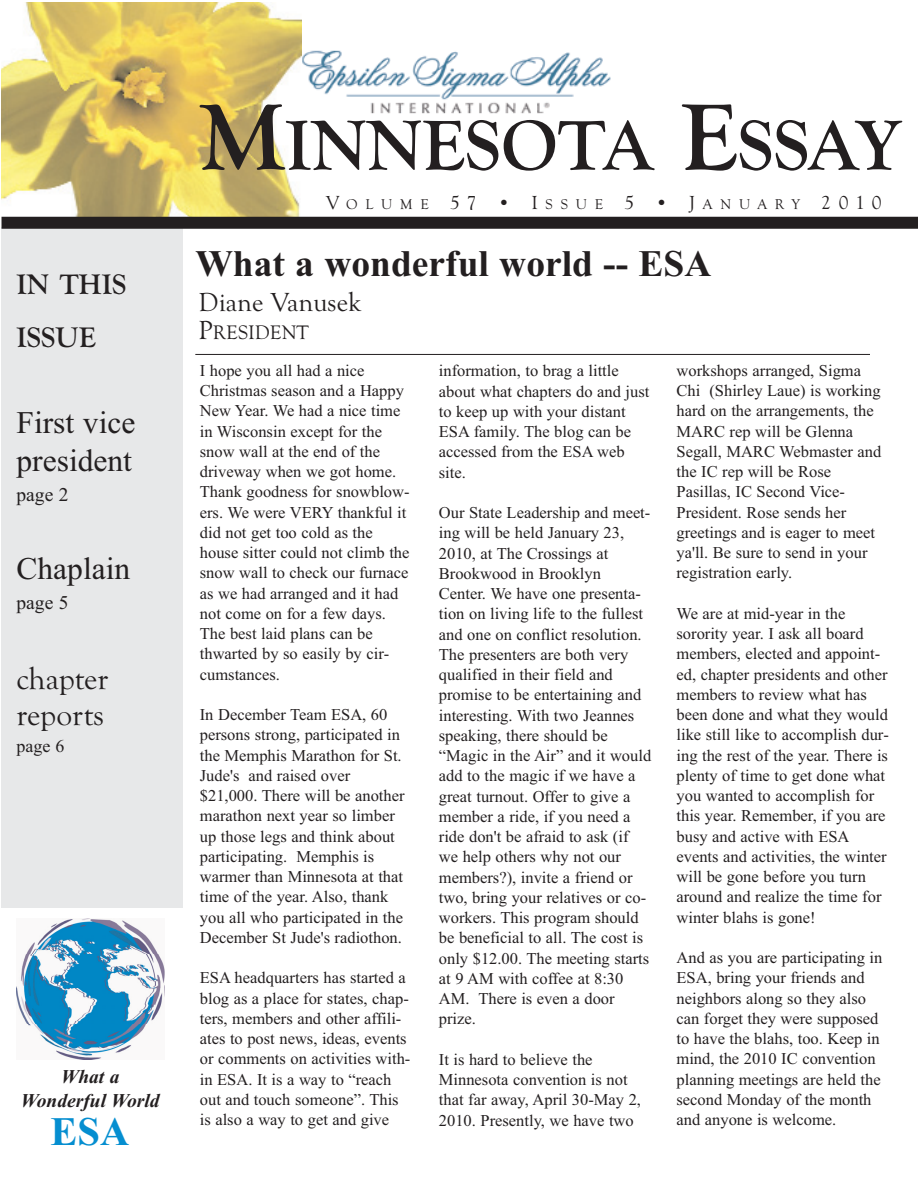
<style>
.page{position:relative;width:918px;height:1188px;background:#fff}
.page>*{position:absolute;margin:0;border:0;box-sizing:border-box;transform-origin:0 0}
.t1{font:700 73.2px "Goudy Old Style T";color:#231f20}
.t2{font:700 40.5px "Times New Roman";color:#058ed0}
.t3{font:700 37.5px "Times New Roman";color:#231f20}
.t4{font:31.5px/37.8px "Times New Roman";color:#231f20}
.t5{font:31.5px/36px "Goudy Old Style T";color:#231f20}
.t6{font:700 29.25px/52.9px "Goudy Old Style T";color:#231f20}
.t7{font:27px "Goudy Old Style T";color:#231f20}
.t8{font:20.25px "Goudy Old Style T";color:#231f20}
.t9{font:italic 700 19.5px/23.4px "Times New Roman";color:#231f20;text-align:center}
.t10{font:19.5px "Times New Roman";color:#231f20}
.t11{font:18px "Times New Roman";color:#231f20}
.t12{font:16.5px/20.2px "Times New Roman";color:#231f20}
.t13{font:14.7px "Goudy Old Style T";letter-spacing:.535em;color:#231f20}
.s1{font-size:97.5px}
.s2{font-size:19.5px}
.s3{font-size:27px}
</style>
<div class="page">
<hr style="left:195px;top:354px;width:675px;height:1px;background:#231f20">
<div style="left:1px;top:227px;width:181px;height:680px;background:#e7e8e9"></div>
<img style="left:302px;top:50px;width:309px;height:64px">
<img style="left:2px;top:2px;width:300px;height:215px">
<img style="left:16px;top:918px;width:149px;height:141px">
<div style="left:2px;top:217px;width:916px;height:12px;background:#231f20"></div>
<h3 class="t6" style="left:17px;top:260px;width:111px">IN THIS<br>ISSUE</h3>
<h3 class="t4" style="left:17px;top:407px;width:120px">First vice president</h3>
<p class="t10" style="left:17px;top:487px;width:53px">page 2</p>
<h3 class="t4" style="left:17px;top:553px;width:115px">Chaplain</h3>
<p class="t10" style="left:17px;top:595px;width:53px">page 5</p>
<h3 class="t5" style="left:17px;top:662px;width:93px">chapter reports</h3>
<p class="t11" style="left:17px;top:739px;width:49px">page 6</p>
<p class="t9" style="left:21px;top:1067px;width:140px">What a<br>Wonderful World</p>
<h2 class="t2" style="left:51px;top:1119px;width:80px">ESA</h2>
<h1 class="t1" style="left:199px;top:118px;width:704px"><span class="s1">M</span>INNESOTA <span class="s1">E</span>SSAY</h1>
<p class="t13" style="left:326px;top:198px;width:557px"><span class="s2">V</span>OLUME <span class="s2">57 • I</span>SSUE <span class="s2">5 • J</span>ANUARY <span class="s2">2010</span></p>
<h3 class="t3" style="left:195px;top:251px;width:518px">What a wonderful world -- ESA</h3>
<h3 class="t7" style="left:199px;top:291px;width:164px">Diane Vanusek</h3>
<p class="t8" style="left:199px;top:325px;width:112px"><span class="s3">P</span>RESIDENT</p>
<p class="t12" style="left:200px;top:362px;width:211px">I hope you all had a nice<br>Christmas season and a Happy<br>New Year. We had a nice time in Wisconsin except for the snow wall at the end of the driveway when we got home.<br>Thank goodness for snowblow&shy;ers. We were VERY thankful it did not get too cold as the house sitter could not climb the snow wall to check our furnace as we had arranged and it had not come on for a few days.<br>The best laid plans can be thwarted by so easily by cir&shy;cumstances.</p>
<p class="t12" style="left:200px;top:706px;width:206px">In December Team ESA, 60 persons strong, participated in the Memphis Marathon for St.<br>Jude's and raised over $21,000. There will be another marathon next year so limber up those legs and think about participating. Memphis is warmer than Minnesota at that time of the year. Also, thank you all who participated in the<br>December St Jude's radiothon.</p>
<p class="t12" style="left:200px;top:969px;width:212px">ESA headquarters has started a blog as a place for states, chap&shy;ters, members and other affili&shy;ates to post news, ideas, events or comments on activities with&shy;in ESA. It is a way to “reach out and touch someone”. This is also a way to get and give</p>
<p class="t12" style="left:677px;top:362px;width:206px">workshops arranged, Sigma<br>Chi (Shirley Laue) is working hard on the arrangements, the<br>MARC rep will be Glenna<br>Segall, MARC Webmaster and the IC rep will be Rose<br>Pasillas, IC Second Vice-<br>President. Rose sends her greetings and is eager to meet ya'll. Be sure to send in your registration early.</p>
<p class="t12" style="left:677px;top:605px;width:214px">We are at mid-year in the sorority year. I ask all board members, elected and appoint&shy;ed, chapter presidents and other members to review what has been done and what they would like still like to accomplish dur&shy;ing the rest of the year. There is plenty of time to get done what you wanted to accomplish for this year. Remember, if you are busy and active with ESA events and activities, the winter will be gone before you turn around and realize the time for winter blahs is gone!</p>
<p class="t12" style="left:677px;top:949px;width:207px">And as you are participating in<br>ESA, bring your friends and neighbors along so they also can forget they were supposed to have the blahs, too. Keep in mind, the 2010 IC convention planning meetings are held the second Monday of the month and anyone is welcome.</p>
<p class="t12" style="left:439px;top:362px;width:212px">information, to brag a little about what chapters do and just to keep up with your distant<br>ESA family. The blog can be accessed from the ESA web site.</p>
<p class="t12" style="left:439px;top:504px;width:214px">Our State Leadership and meet&shy;ing will be held January 23,<br>2010, at The Crossings at<br>Brookwood in Brooklyn<br>Center. We have one presenta&shy;tion on living life to the fullest and one on conflict resolution.<br>The presenters are both very qualified in their field and promise to be entertaining and interesting. With two Jeannes speaking, there should be “Magic in the Air” and it would add to the magic if we have a great turnout. Offer to give a member a ride, if you need a ride don't be afraid to ask (if we help others why not our members?), invite a friend or two, bring your relatives or co&shy;workers. This program should be beneficial to all. The cost is only $12.00. The meeting starts at 9 AM with coffee at 8:30<br>AM. There is even a door prize.</p>
<p class="t12" style="left:439px;top:1051px;width:204px">It is hard to believe the<br>Minnesota convention is not that far away, April 30-May 2,<br>2010. Presently, we have two</p>
</div>
